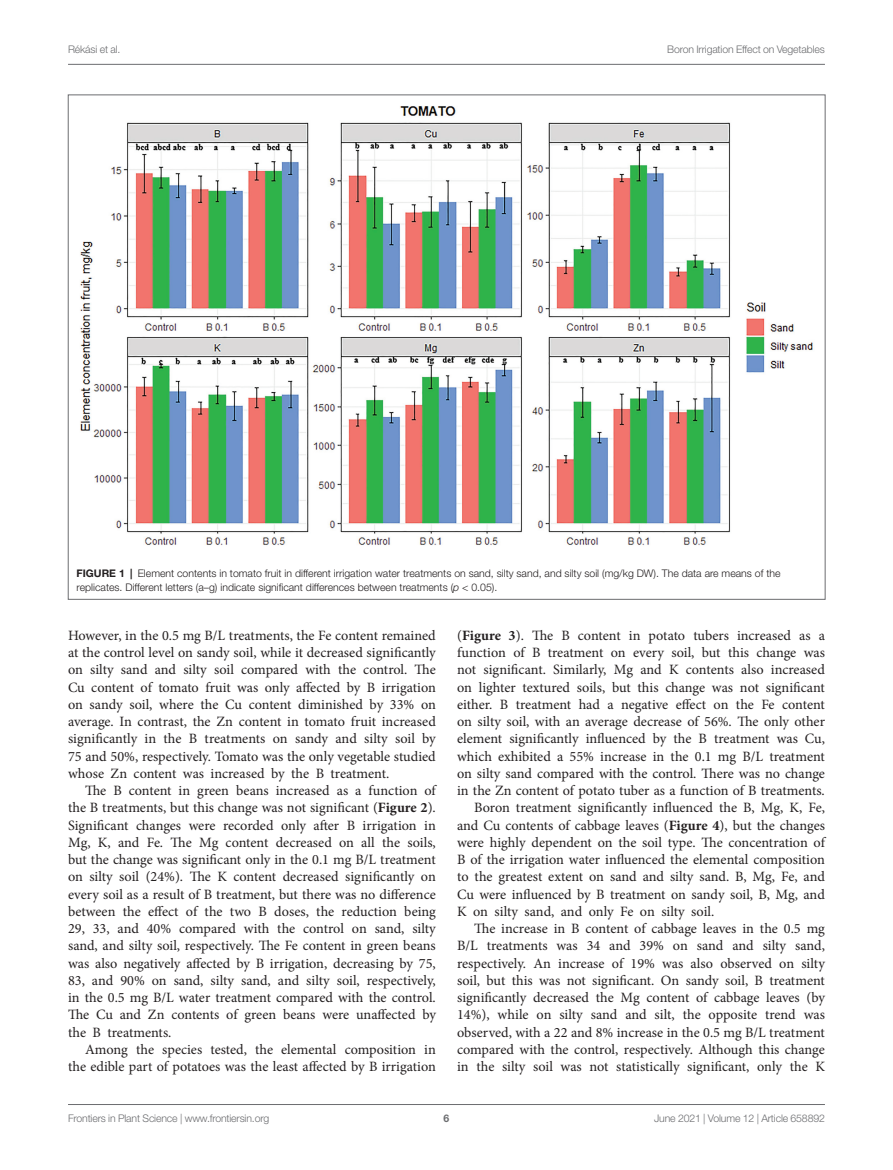
<style>
.page{position:relative;width:893px;height:1170px;background:#fff}
.page>*{position:absolute;margin:0;border:0;box-sizing:border-box;transform-origin:0 0}
.TEXT{font:14.25px/17.2px "Minion Pro";color:#231f20;text-align:justify}
.FIG_LEG{font:300 10.5px/14.2px "Helvetica Neue LT Std";color:#231f20}
.t1{font:300 10.5px "Helvetica Neue LT Std";letter-spacing:-.015em;color:#6c6d70}
.t2{font:700 10.5px "Helvetica Neue LT Std";color:#6c6d70}
.s1{font-weight:700}
.s2{font-style:italic}
</style>
<div class="page">
<hr style="left:68px;top:64px;width:757px;height:1px;background:#6c6d70">
<hr style="left:68px;top:1104px;width:757px;height:1px;background:#6c6d70">
<img style="left:80px;top:106px;width:733px;height:439px">
<p class="t1" style="left:68px;top:42px;width:54px">Rékási et al.</p>
<p class="t1" style="left:667px;top:42px;width:159px">Boron Irrigation Effect on Vegetables</p>
<p class="FIG_LEG" style="left:77px;top:565px;width:705px"><span class="s1">FIGURE 1 |</span> Element contents in tomato fruit in different irrigation water treatments on sand, silty sand, and silty soil (mg/kg DW). The data are means of the replicates. Different letters (a–g) indicate significant differences between treatments (<span class="s2">p</span> &lt; 0.05).</p>
<p class="TEXT" style="left:68px;top:626px;width:369px">However, in the 0.5 mg B/L treatments, the Fe content remained at the control level on sandy soil, while it decreased significantly on silty sand and silty soil compared with the control. The Cu content of tomato fruit was only affected by B irrigation on sandy soil, where the Cu content diminished by 33% on average. In contrast, the Zn content in tomato fruit increased significantly in the B treatments on sandy and silty soil by 75 and 50%, respectively. Tomato was the only vegetable studied whose Zn content was increased by the B treatment.</p>
<p class="TEXT" style="left:68px;top:781px;width:369px;text-indent:17px">The B content in green beans increased as a function of the B treatments, but this change was not significant (<span class="s1">Figure 2</span>).<br>Significant changes were recorded only after B irrigation in Mg, K, and Fe. The Mg content decreased on all the soils, but the change was significant only in the 0.1 mg B/L treatment on silty soil (24%). The K content decreased significantly on every soil as a result of B treatment, but there was no difference between the effect of the two B doses, the reduction being 29, 33, and 40% compared with the control on sand, silty sand, and silty soil, respectively. The Fe content in green beans was also negatively affected by B irrigation, decreasing by 75, 83, and 90% on sand, silty sand, and silty soil, respectively, in the 0.5 mg B/L water treatment compared with the control.<br>The Cu and Zn contents of green beans were unaffected by the B treatments.</p>
<p class="TEXT" style="left:68px;top:1040px;width:369px;text-align:right">Among the species tested, the elemental composition in the edible part of potatoes was the least affected by B irrigation</p>
<p class="TEXT" style="left:457px;top:626px;width:369px">(<span class="s1">Figure 3</span>). The B content in potato tubers increased as a function of B treatment on every soil, but this change was not significant. Similarly, Mg and K contents also increased on lighter textured soils, but this change was not significant either. B treatment had a negative effect on the Fe content on silty soil, with an average decrease of 56%. The only other element significantly influenced by the B treatment was Cu, which exhibited a 55% increase in the 0.1 mg B/L treatment on silty sand compared with the control. There was no change in the Zn content of potato tuber as a function of B treatments.</p>
<p class="TEXT" style="left:457px;top:799px;width:369px;text-indent:17px">Boron treatment significantly influenced the B, Mg, K, Fe, and Cu contents of cabbage leaves (<span class="s1">Figure 4</span>), but the changes were highly dependent on the soil type. The concentration of B of the irrigation water influenced the elemental composition to the greatest extent on sand and silty sand. B, Mg, Fe, and Cu were influenced by B treatment on sandy soil, B, Mg, and K on silty sand, and only Fe on silty soil.</p>
<p class="TEXT" style="left:457px;top:919px;width:369px;text-indent:17px">The increase in B content of cabbage leaves in the 0.5 mg B/L treatments was 34 and 39% on sand and silty sand, respectively. An increase of 19% was also observed on silty soil, but this was not significant. On sandy soil, B treatment significantly decreased the Mg content of cabbage leaves (by 14%), while on silty sand and silt, the opposite trend was observed, with a 22 and 8% increase in the 0.5 mg B/L treatment compared with the control, respectively. Although this change in the silty soil was not statistically significant, only the K</p>
<p class="t1" style="left:68px;top:1111px;width:203px">Frontiers in Plant Science | www.frontiersin.org</p>
<p class="t2" style="left:444px;top:1111px;width:7px">6</p>
<p class="t1" style="left:654px;top:1111px;width:172px">June 2021 | Volume 12 | Article 658892</p>
</div>
